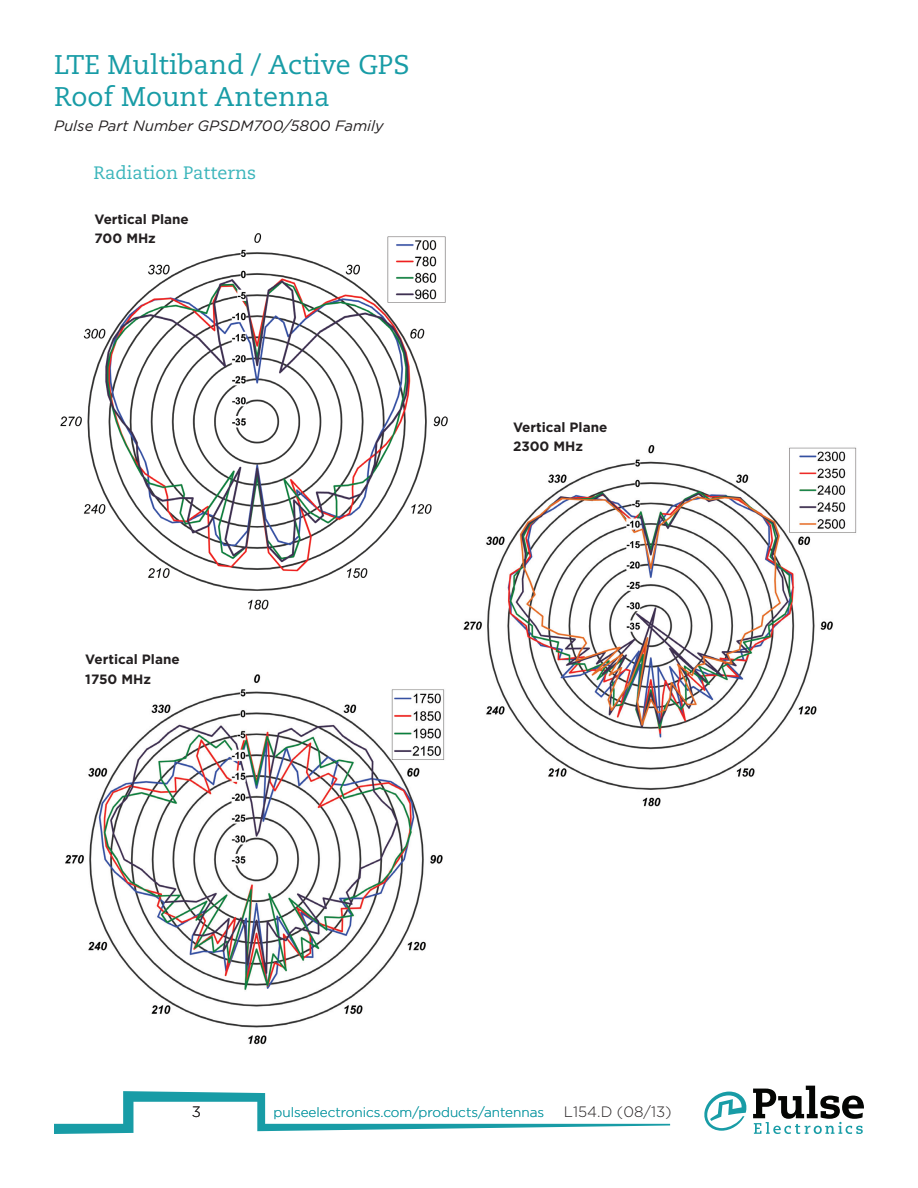
<style>
.page{position:relative;width:918px;height:1188px;background:#fff}
.page>*{position:absolute;margin:0;border:0;box-sizing:border-box;transform-origin:0 0}
.t1{font:27px/32.4px "Caecilia";color:#189ca6}
.t2{font:18px "Caecilia";color:#3bb5bb}
.t3{font:italic 15px "Gotham";color:#231f20}
.t4{font:300 15px "Gotham";color:#231f20}
.t5{font:700 13.5px/19.5px "Gotham";color:#231f20}
.t6{font:300 13.5px "Gotham";color:#189ca6}
</style>
<div class="page">
<svg style="left:54px;top:1091px;width:616px;height:43px"></svg>
<svg style="left:753px;top:1086px;width:111px;height:48px"></svg>
<svg style="left:704px;top:1092px;width:43px;height:39px"></svg>
<img style="left:65px;top:675px;width:380px;height:370px">
<img style="left:60px;top:233px;width:388px;height:376px">
<img style="left:463px;top:445px;width:394px;height:362px">
<h1 class="t1" style="left:54px;top:49px;width:357px">LTE Multiband / Active GPS<br>Roof Mount Antenna</h1>
<p class="t3" style="left:54px;top:116px;width:331px">Pulse Part Number GPSDM700/5800 Family</p>
<h2 class="t2" style="left:94px;top:163px;width:164px">Radiation Patterns</h2>
<p class="t5" style="left:94px;top:209px;width:96px">Vertical Plane<br>700 MHz</p>
<p class="t5" style="left:85px;top:650px;width:96px">Vertical Plane<br>1750 MHz</p>
<p class="t5" style="left:513px;top:417px;width:96px">Vertical Plane<br>2300 MHz</p>
<p class="t4" style="left:192px;top:1103px;width:11px">3</p>
<p class="t6" style="left:274px;top:1104px;width:272px">pulseelectronics.com/products/antennas</p>
<p class="t4" style="left:564px;top:1103px;width:109px">L154.D (08/13)</p>
</div>
